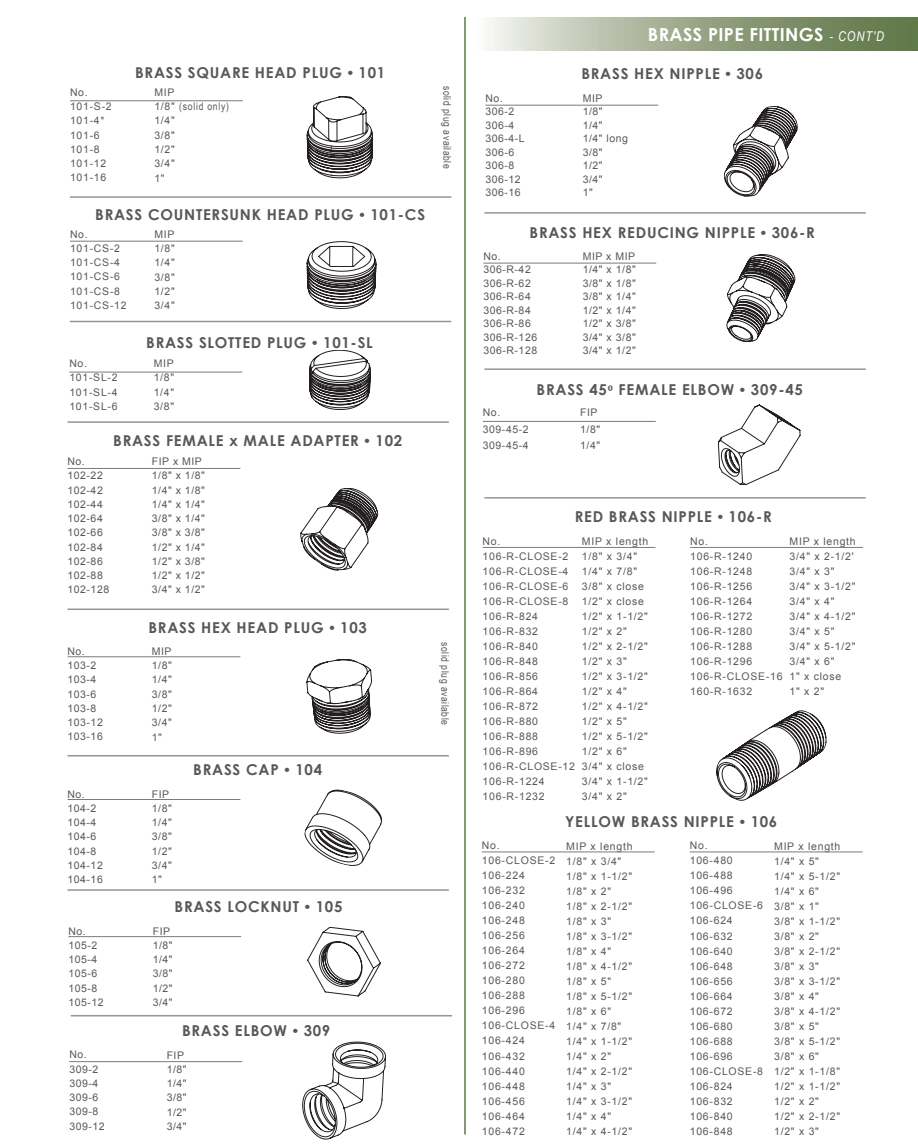
<style>
.page{position:relative;width:918px;height:1148px;background:#fff}
.page>*{position:absolute;margin:0;border:0;box-sizing:border-box;transform-origin:0 0}
.t1{font:700 18px "Century Gothic";letter-spacing:.02em;color:#fff}
.t2{font:700 15px "Century Gothic";letter-spacing:.05em;color:#57585a}
.t3{font:10.5px/15px "Arial";letter-spacing:.07em;color:#57585a}
.t4{font:10.5px/14.2px "Arial";letter-spacing:.05em;color:#57585a}
.t5{font:10.5px "Arial Narrow";letter-spacing:.05em;color:#57585a}
.t6{font:10.5px "Arial Narrow";letter-spacing:.07em;color:#57585a}
.s1{font-family:"Arial"}
.s2{font-family:"Arial Narrow";font-weight:400;font-style:italic;font-size:13.5px}
.s3{font-family:"Minion Pro"}
</style>
<div class="page">
<hr style="left:464px;top:17px;width:2px;height:1117px;background:#5c7745">
<hr style="left:68px;top:468px;width:172px;height:1px;background:#7b7b79">
<hr style="left:483px;top:263px;width:173px;height:1px;background:#7b7b79">
<hr style="left:68px;top:656px;width:172px;height:1px;background:#7b7b79">
<hr style="left:485px;top:105px;width:173px;height:1px;background:#7b7b79">
<hr style="left:69px;top:1061px;width:173px;height:1px;background:#7b7b79">
<hr style="left:68px;top:799px;width:172px;height:1px;background:#7b7b79">
<hr style="left:70px;top:100px;width:173px;height:1px;background:#7b7b79">
<hr style="left:70px;top:241px;width:173px;height:1px;background:#7b7b79">
<hr style="left:482px;top:851px;width:173px;height:1px;background:#7b7b79">
<hr style="left:690px;top:851px;width:173px;height:1px;background:#7b7b79">
<hr style="left:68px;top:608px;width:381px;height:2px;background:#939598">
<hr style="left:68px;top:421px;width:381px;height:2px;background:#939598">
<hr style="left:71px;top:1015px;width:381px;height:1px;background:#939598">
<hr style="left:484px;top:212px;width:382px;height:2px;background:#939598">
<hr style="left:484px;top:368px;width:382px;height:2px;background:#939598">
<hr style="left:484px;top:497px;width:382px;height:1px;background:#939598">
<hr style="left:68px;top:755px;width:381px;height:1px;background:#939598">
<hr style="left:68px;top:889px;width:381px;height:1px;background:#939598">
<hr style="left:70px;top:196px;width:381px;height:2px;background:#939598">
<hr style="left:70px;top:321px;width:381px;height:1px;background:#939598">
<svg style="left:307px;top:96px;width:66px;height:82px"></svg>
<svg style="left:307px;top:241px;width:69px;height:68px"></svg>
<svg style="left:490px;top:17px;width:428px;height:34px;background:#9ca98c"></svg>
<svg style="left:300px;top:488px;width:78px;height:82px"></svg>
<svg style="left:307px;top:659px;width:65px;height:74px"></svg>
<svg style="left:304px;top:789px;width:78px;height:77px"></svg>
<hr style="left:483px;top:547px;width:172px;height:1px;background:#7b7b79">
<hr style="left:690px;top:547px;width:173px;height:1px;background:#7b7b79">
<svg style="left:716px;top:710px;width:111px;height:91px"></svg>
<svg style="left:724px;top:106px;width:74px;height:91px"></svg>
<svg style="left:727px;top:254px;width:68px;height:88px"></svg>
<svg style="left:302px;top:1041px;width:84px;height:98px"></svg>
<hr style="left:68px;top:936px;width:173px;height:1px;background:#7b7b79">
<svg style="left:307px;top:927px;width:74px;height:69px"></svg>
<hr style="left:483px;top:421px;width:173px;height:1px;background:#7b7b79">
<svg style="left:718px;top:404px;width:82px;height:81px"></svg>
<hr style="left:69px;top:372px;width:173px;height:1px;background:#7b7b79">
<svg style="left:309px;top:350px;width:62px;height:60px"></svg>
<p class="t3" style="left:70px;top:85px;width:43px;line-height:14.2px">No.<br>101-S-2<br>101-4*<br>101-6<br>101-8<br>101-12<br>101-16</p>
<h2 class="t2" style="left:135px;top:61px;width:252px">BRASS SQUARE HEAD PLUG <span class="s1">•</span> 101</h2>
<p class="t3" style="left:154px;top:85px;width:22px">MIP</p>
<p class="t6" style="left:154px;top:99px;width:76px"><span class="s1">1/8"</span> (solid only)</p>
<p class="t3" style="left:154px;top:114px;width:22px;line-height:14.2px;text-align:justify">1/4" 3/8" 1/2" 3/4" 1"</p>
<h2 class="t2" style="left:95px;top:203px;width:331px">BRASS COUNTERSUNK HEAD PLUG <span class="s1">•</span> 101-CS</h2>
<p class="t3" style="left:70px;top:227px;width:58px;line-height:14.2px">No.<br>101-CS-2<br>101-CS-4<br>101-CS-6<br>101-CS-8<br>101-CS-12</p>
<p class="t3" style="left:154px;top:227px;width:22px;line-height:14.2px;text-align:justify">MIP 1/8" 1/4" 3/8" 1/2" 3/4"</p>
<h2 class="t2" style="left:146px;top:331px;width:228px">BRASS SLOTTED PLUG <span class="s1">•</span> 101-SL</h2>
<p class="t3" style="left:69px;top:356px;width:50px;line-height:14.2px">No.<br>101-SL-2<br>101-SL-4<br>101-SL-6</p>
<p class="t3" style="left:154px;top:356px;width:22px;line-height:14.2px;text-align:justify">MIP 1/8" 1/4" 3/8"</p>
<h2 class="t2" style="left:113px;top:429px;width:291px">BRASS FEMALE x MALE ADAPTER <span class="s1">•</span> 102</h2>
<p class="t4" style="left:68px;top:454px;width:43px">No.<br>102-22<br>102-42<br>102-44<br>102-64<br>102-66<br>102-84<br>102-86<br>102-88<br>102-128</p>
<p class="t4" style="left:68px;top:644px;width:37px">No.<br>103-2<br>103-4<br>103-6<br>103-8<br>103-12<br>103-16</p>
<p class="t4" style="left:68px;top:787px;width:37px">No.<br>104-2<br>104-4<br>104-6<br>104-8<br>104-12<br>104-16</p>
<p class="t3" style="left:152px;top:454px;width:54px;line-height:14.2px">FIP x MIP<br>1/8" x 1/8"<br>1/4" x 1/8"<br>1/4" x 1/4"<br>3/8" x 1/4"<br>3/8" x 3/8"<br>1/2" x 1/4"<br>1/2" x 3/8"<br>1/2" x 1/2"<br>3/4" x 1/2"</p>
<h2 class="t2" style="left:148px;top:615px;width:220px">BRASS HEX HEAD PLUG <span class="s1">•</span> 103</h2>
<p class="t3" style="left:152px;top:644px;width:21px;line-height:14.2px;text-align:justify">MIP 1/8" 1/4" 3/8" 1/2" 3/4" 1"</p>
<p class="t3" style="left:152px;top:787px;width:21px;line-height:14.2px">FIP<br>1/8"<br>1/4"<br>3/8"<br>1/2"<br>3/4"<br>1"</p>
<h2 class="t2" style="left:193px;top:758px;width:130px">BRASS CAP <span class="s1">•</span> 104</h2>
<h2 class="t2" style="left:175px;top:895px;width:169px">BRASS LOCKNUT <span class="s1">•</span> 105</h2>
<p class="t4" style="left:68px;top:924px;width:37px">No.<br>105-2<br>105-4<br>105-6<br>105-8<br>105-12</p>
<p class="t3" style="left:153px;top:924px;width:21px;line-height:14.2px">FIP<br>1/8"<br>1/4"<br>3/8"<br>1/2"<br>3/4"</p>
<h2 class="t2" style="left:182px;top:1019px;width:150px">BRASS ELBOW <span class="s1">•</span> 309</h2>
<p class="t4" style="left:69px;top:1047px;width:37px">No.<br>309-2<br>309-4<br>309-6<br>309-8<br>309-12</p>
<p class="t3" style="left:167px;top:1047px;width:21px;line-height:14.2px">FIP<br>1/8"<br>1/4"<br>3/8"<br>1/2"<br>3/4"</p>
<p class="t5" style="left:455px;top:86px;width:84px;rotate:90deg">solid plug available</p>
<p class="t5" style="left:453px;top:642px;width:84px;rotate:90deg">solid plug available</p>
<h1 class="t1" style="left:648px;top:20px;width:238px">BRASS PIPE FITTINGS <span class="s2">- CONT'D</span></h1>
<p class="t4" style="left:485px;top:91px;width:41px;line-height:13.5px">No.<br>306-2<br>306-4<br>306-4-L<br>306-6<br>306-8<br>306-12<br>306-16</p>
<h2 class="t2" style="left:581px;top:62px;width:183px">BRASS HEX NIPPLE <span class="s1">•</span> 306</h2>
<p class="t3" style="left:583px;top:92px;width:47px;line-height:13.5px">MIP<br>1/8"<br>1/4"<br>1/4" long<br>3/8"<br>1/2"<br>3/4"<br>1"</p>
<h2 class="t2" style="left:530px;top:221px;width:287px">BRASS HEX REDUCING NIPPLE <span class="s1">•</span> 306-R</h2>
<p class="t4" style="left:483px;top:249px;width:55px;line-height:13.5px">No.<br>306-R-42<br>306-R-62<br>306-R-64<br>306-R-84<br>306-R-86<br>306-R-126<br>306-R-128</p>
<p class="t3" style="left:583px;top:249px;width:54px;line-height:13.5px;text-align:justify">MIP x MIP 1/4" x 1/8" 3/8" x 1/8" 3/8" x 1/4" 1/2" x 1/4" 1/2" x 3/8" 3/4" x 3/8" 3/4" x 1/2"</p>
<h2 class="t2" style="left:537px;top:378px;width:268px">BRASS 45<span class="s3">0</span> FEMALE ELBOW <span class="s1">•</span> 309-45</h2>
<p class="t4" style="left:483px;top:404px;width:47px;line-height:16.5px">No.<br>309-45-2<br>309-45-4</p>
<p class="t3" style="left:580px;top:404px;width:21px;line-height:16.5px">FIP<br>1/8"<br>1/4"</p>
<h2 class="t2" style="left:575px;top:505px;width:199px">RED BRASS NIPPLE <span class="s1">•</span> 106-R</h2>
<p class="t3" style="left:483px;top:534px;width:94px">No.<br>106-R-CLOSE-2<br>106-R-CLOSE-4<br>106-R-CLOSE-6<br>106-R-CLOSE-8<br>106-R-824<br>106-R-832<br>106-R-840<br>106-R-848<br>106-R-856<br>106-R-864<br>106-R-872<br>106-R-880<br>106-R-888<br>106-R-896<br>106-R-CLOSE-12<br>106-R-1224<br>106-R-1232</p>
<p class="t3" style="left:690px;top:534px;width:94px">No.<br>106-R-1240<br>106-R-1248<br>106-R-1256<br>106-R-1264<br>106-R-1272<br>106-R-1280<br>106-R-1288<br>106-R-1296<br>106-R-CLOSE-16<br>160-R-1632</p>
<p class="t3" style="left:582px;top:534px;width:68px">MIP x length<br>1/8" x 3/4"<br>1/4" x 7/8"<br>3/8" x close<br>1/2" x close<br>1/2" x 1-1/2"<br>1/2" x 2"<br>1/2" x 2-1/2"<br>1/2" x 3"<br>1/2" x 3-1/2"<br>1/2" x 4"<br>1/2" x 4-1/2"<br>1/2" x 5"<br>1/2" x 5-1/2"<br>1/2" x 6"<br>3/4" x close<br>3/4" x 1-1/2"<br>3/4" x 2"</p>
<p class="t3" style="left:790px;top:534px;width:68px">MIP x length<br>3/4" x 2-1/2'<br>3/4" x 3"<br>3/4" x 3-1/2"<br>3/4" x 4"<br>3/4" x 4-1/2"<br>3/4" x 5"<br>3/4" x 5-1/2"<br>3/4" x 6"<br>1" x close<br>1" x 2"</p>
<h2 class="t2" style="left:565px;top:810px;width:214px">YELLOW BRASS NIPPLE <span class="s1">•</span> 106</h2>
<p class="t3" style="left:482px;top:838px;width:75px">No.<br>106-CLOSE-2<br>106-224<br>106-232<br>106-240<br>106-248<br>106-256<br>106-264<br>106-272<br>106-280<br>106-288<br>106-296<br>106-CLOSE-4<br>106-424<br>106-432<br>106-440<br>106-448<br>106-456<br>106-464<br>106-472</p>
<p class="t3" style="left:690px;top:838px;width:75px">No.<br>106-480<br>106-488<br>106-496<br>106-CLOSE-6<br>106-624<br>106-632<br>106-640<br>106-648<br>106-656<br>106-664<br>106-672<br>106-680<br>106-688<br>106-696<br>106-CLOSE-8<br>106-824<br>106-832<br>106-840<br>106-848</p>
<p class="t3" style="left:566px;top:838px;width:68px">MIP x length<br>1/8" x 3/4"<br>1/8" x 1-1/2"<br>1/8" x 2"<br>1/8" x 2-1/2"<br>1/8" x 3"<br>1/8" x 3-1/2"<br>1/8" x 4"<br>1/8" x 4-1/2"<br>1/8" x 5"<br>1/8" x 5-1/2"<br>1/8" x 6"<br>1/4" x 7/8"<br>1/4" x 1-1/2"<br>1/4" x 2"<br>1/4" x 2-1/2"<br>1/4" x 3"<br>1/4" x 3-1/2"<br>1/4" x 4"<br>1/4" x 4-1/2"</p>
<p class="t3" style="left:774px;top:838px;width:68px">MIP x length<br>1/4" x 5"<br>1/4" x 5-1/2"<br>1/4" x 6"<br>3/8" x 1"<br>3/8" x 1-1/2"<br>3/8" x 2"<br>3/8" x 2-1/2"<br>3/8" x 3"<br>3/8" x 3-1/2"<br>3/8" x 4"<br>3/8" x 4-1/2"<br>3/8" x 5"<br>3/8" x 5-1/2"<br>3/8" x 6"<br>1/2" x 1-1/8"<br>1/2" x 1-1/2"<br>1/2" x 2"<br>1/2" x 2-1/2"<br>1/2" x 3"</p>
</div>
